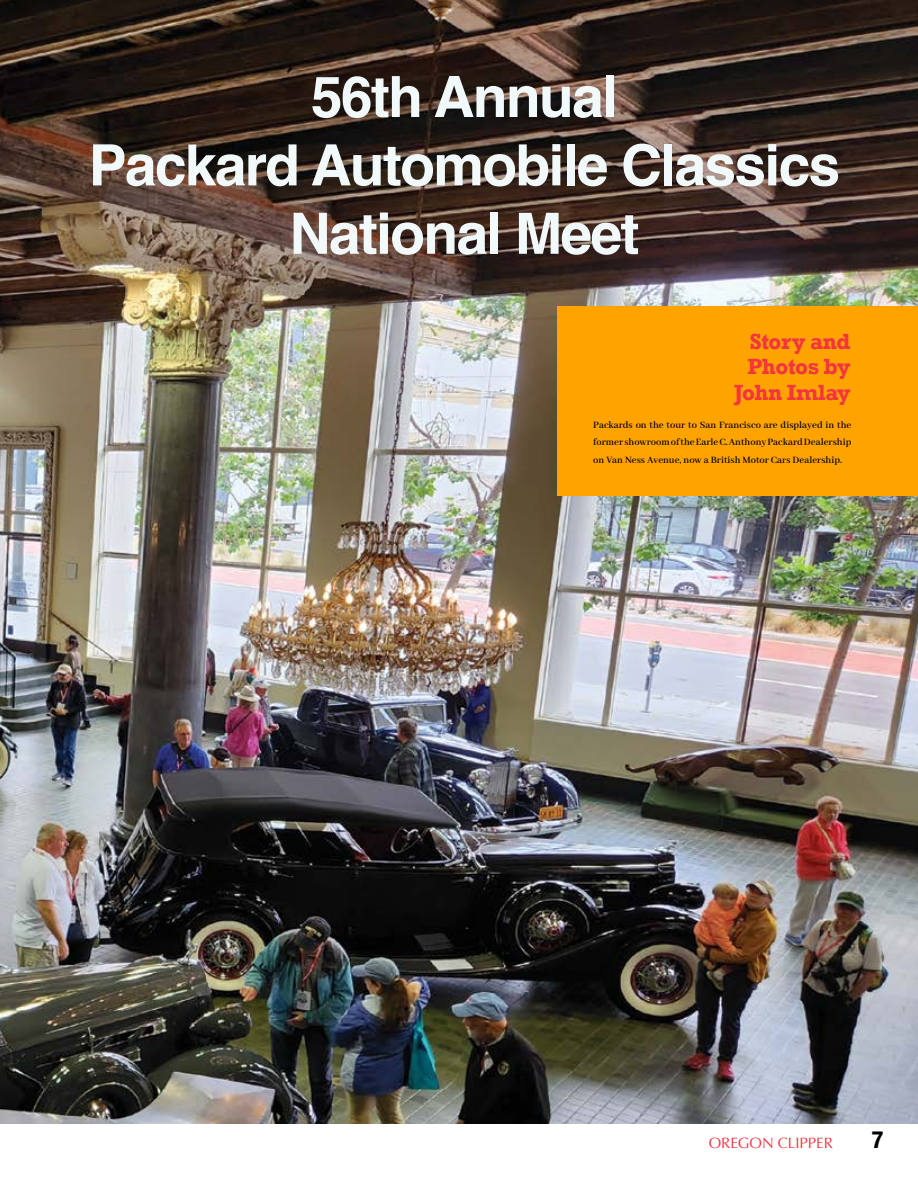
<style>
.page{position:relative;width:918px;height:1188px;background:#fff}
.page>*{position:absolute;margin:0;border:0;box-sizing:border-box;transform-origin:0 0}
.t1{font:700 57px/68.4px "Helvetica";letter-spacing:-.03em;color:#f2f9fa;text-align:center}
.t2{font:700 condensed 24px "Helvetica Neue";color:#000}
.t3{font:700 22.5px/25.5px "Rockwell";letter-spacing:-.02em;color:#f33540;text-align:right}
.t4{font:15px "Optima";color:#f33540}
.t5{font:600 10.5px/18px "Abhaya Libre";color:#000;text-align:justify}
</style>
<div class="page">
<img style="left:0;top:0;width:918px;height:1124px">
<div style="left:557px;top:306px;width:361px;height:189px;background:#ffa300"></div>
<h1 class="t1" style="left:89px;top:66px;width:753px">56th Annual<br>Packard Automobile Classics<br>National Meet</h1>
<h3 class="t3" style="left:734px;top:329px;width:118px">Story and<br>Photos by<br>John Imlay</h3>
<p class="t5" style="left:593px;top:416px;width:260px">Packards on the tour to San Francisco are displayed in the former showroom of the Earle C. Anthony Packard Dealership on Van Ness Avenue, now a British Motor Cars Dealership.</p>
<h3 class="t4" style="left:709px;top:1134px;width:126px">OREGON CLIPPER</h3>
<h2 class="t2" style="left:872px;top:1125px;width:13px">7</h2>
</div>
